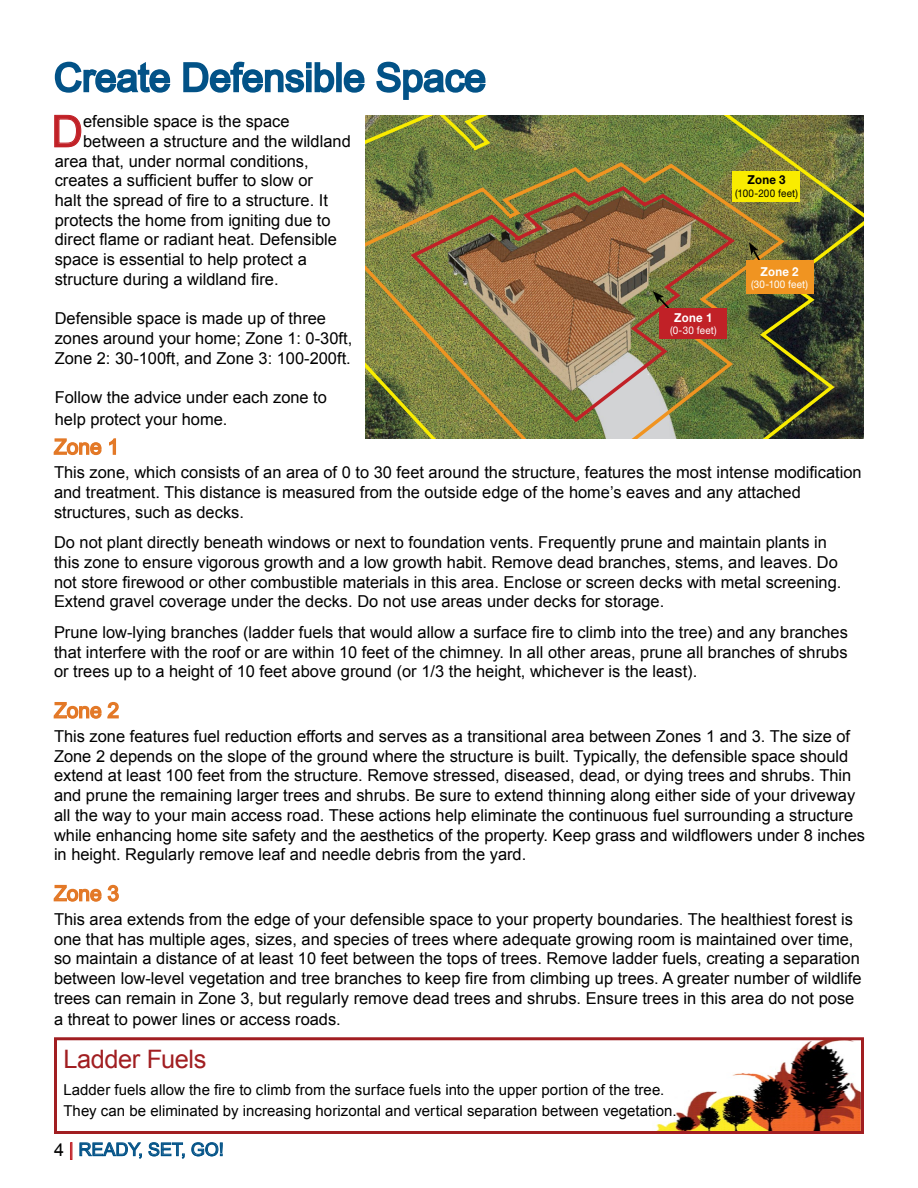
<style>
.page{position:relative;width:918px;height:1188px;background:#fff}
.page>*{position:absolute;margin:0;border:0;box-sizing:border-box;transform-origin:0 0}
.t1{font:43.95px "Arial";color:#c12127}
.t2{font:38.85px "Arial";color:#025287}
.t3{font:25.35px "Arial";letter-spacing:-.02em;color:#a11e21}
.t4{font:20.85px "Arial";color:#e37826}
.t5{font:18px "Arial";color:#025287}
.t6{font:16.5px/19.8px "Arial";color:#000}
.t7{font:15px/21px "Arial";letter-spacing:.005em;color:#000}
.t8{font:700 12.3px "Helvetica Neue LT Std";letter-spacing:.025em;color:#fff;scale:.93 1}
.t9{font:700 12.3px "Helvetica Neue LT Std";color:#000;scale:.93 1}
.t10{font:10.65px "Helvetica Neue LT Std";letter-spacing:.025em;color:#fff;scale:.93 1}
.t11{font:10.65px "Helvetica Neue LT Std";letter-spacing:.02em;color:#000;scale:.93 1}
.s1{color:#000}
.s2{color:#c12127}
</style>
<div class="page">
<img style="left:365px;top:115px;width:499px;height:323px">
<div style="left:733px;top:171px;width:67px;height:30px;background:#f9ec00"></div>
<svg style="left:653px;top:291px;width:19px;height:21px"></svg>
<div style="left:659px;top:308px;width:68px;height:31px;background:#c12127"></div>
<svg style="left:749px;top:242px;width:15px;height:19px"></svg>
<div style="left:746px;top:261px;width:68px;height:33px;background:#f09421"></div>
<img style="left:656px;top:1041px;width:204px;height:89px">
<svg style="left:70px;top:1142px;width:2px;height:18px"></svg>
<svg style="left:79px;top:1142px;width:63px;height:17px"></svg>
<svg style="left:148px;top:1142px;width:37px;height:17px"></svg>
<svg style="left:191px;top:1142px;width:32px;height:15px"></svg>
<svg style="left:54px;top:61px;width:117px;height:32px"></svg>
<svg style="left:183px;top:61px;width:152px;height:32px"></svg>
<div style="left:336px;top:62px;width:6px;height:30px;border:2px solid #025287"></div>
<svg style="left:343px;top:69px;width:22px;height:24px"></svg>
<svg style="left:376px;top:61px;width:110px;height:39px"></svg>
<svg style="left:54px;top:115px;width:28px;height:33px"></svg>
<svg style="left:53px;top:438px;width:63px;height:18px"></svg>
<svg style="left:53px;top:701px;width:66px;height:18px"></svg>
<svg style="left:53px;top:884px;width:66px;height:18px"></svg>
<div style="left:54px;top:1037px;width:810px;height:97px;border:3px solid #a11e21"></div>
<h2 class="t2" style="left:54px;top:51px;width:433px">Create Defensible Space</h2>
<h1 class="t1" style="left:51px;top:101px;width:33px">D</h1>
<p class="t6" style="left:83px;top:111px;width:208px">efensible space is the space</p>
<p class="t6" style="left:83px;top:131px;width:269px">between a structure and the wildland</p>
<p class="t6" style="left:55px;top:151px;width:256px">area that, under normal conditions,</p>
<p class="t6" style="left:55px;top:171px;width:260px">creates a sufficient buffer to slow or</p>
<p class="t6" style="left:55px;top:190px;width:275px">halt the spread of fire to a structure. It</p>
<p class="t6" style="left:55px;top:210px;width:277px">protects the home from igniting due to</p>
<p class="t6" style="left:55px;top:230px;width:284px">direct flame or radiant heat. Defensible</p>
<p class="t6" style="left:55px;top:249px;width:254px">space is essential to help protect a</p>
<p class="t6" style="left:55px;top:269px;width:225px">structure during a wildland fire.</p>
<p class="t6" style="left:55px;top:309px;width:299px">Defensible space is made up of three zones around your home; Zone 1: 0-30ft,<br>Zone 2: 30-100ft, and Zone 3: 100-200ft.</p>
<p class="t6" style="left:55px;top:387px;width:274px;line-height:21.6px">Follow the advice under each zone to help protect your home.</p>
<p class="t4" style="left:54px;top:432px;width:67px">Zone 1</p>
<p class="t6" style="left:54px;top:463px;width:809px">This zone, which consists of an area of 0 to 30 feet around the structure, features the most intense modification and treatment. This distance is measured from the outside edge of the home’s eaves and any attached structures, such as decks.</p>
<p class="t6" style="left:54px;top:532px;width:789px">Do not plant directly beneath windows or next to foundation vents. Frequently prune and maintain plants in this zone to ensure vigorous growth and a low growth habit. Remove dead branches, stems, and leaves. Do not store firewood or other combustible materials in this area. Enclose or screen decks with metal screening.<br>Extend gravel coverage under the decks. Do not use areas under decks for storage.</p>
<p class="t6" style="left:54px;top:622px;width:795px;text-align:justify">Prune low-lying branches (ladder fuels that would allow a surface fire to climb into the tree) and any branches that interfere with the roof or are within 10 feet of the chimney. In all other areas, prune all branches of shrubs or trees up to a height of 10 feet above ground (or 1/3 the height, whichever is the least).</p>
<p class="t4" style="left:54px;top:696px;width:67px">Zone 2</p>
<p class="t6" style="left:54px;top:726px;width:813px">This zone features fuel reduction efforts and serves as a transitional area between Zones 1 and 3. The size of Zone 2 depends on the slope of the ground where the structure is built. Typically, the defensible space should extend at least 100 feet from the structure. Remove stressed, diseased, dead, or dying trees and shrubs. Thin and prune the remaining larger trees and shrubs. Be sure to extend thinning along either side of your driveway all the way to your main access road. These actions help eliminate the continuous fuel surrounding a structure while enhancing home site safety and the aesthetics of the property. Keep grass and wildflowers under 8 inches in height. Regularly remove leaf and needle debris from the yard.</p>
<p class="t4" style="left:54px;top:879px;width:67px">Zone 3</p>
<p class="t6" style="left:54px;top:909px;width:809px">This area extends from the edge of your defensible space to your property boundaries. The healthiest forest is one that has multiple ages, sizes, and species of trees where adequate growing room is maintained over time, so maintain a distance of at least 10 feet between the tops of trees. Remove ladder fuels, creating a separation between low-level vegetation and tree branches to keep fire from climbing up trees. A greater number of wildlife trees can remain in Zone 3, but regularly remove dead trees and shrubs. Ensure trees in this area do not pose</p>
<p class="t6" style="left:54px;top:1010px;width:288px">a threat to power lines or access roads.</p>
<h3 class="t3" style="left:63px;top:1042px;width:145px">Ladder Fuels</h3>
<p class="t7" style="left:63px;top:1079px;width:615px">Ladder fuels allow the fire to climb from the surface fuels into the upper portion of the tree.<br>They can be eliminated by increasing horizontal and vertical separation between vegetation.</p>
<p class="t9" style="left:747px;top:172px;width:43px">Zone 3</p>
<p class="t11" style="left:735px;top:187px;width:69px">(100-200 feet)</p>
<p class="t8" style="left:760px;top:264px;width:43px">Zone 2</p>
<p class="t10" style="left:751px;top:278px;width:63px">(30-100 feet)</p>
<p class="t8" style="left:674px;top:310px;width:43px">Zone 1</p>
<p class="t10" style="left:670px;top:324px;width:52px">(0-30 feet)</p>
<p class="t5" style="left:54px;top:1137px;width:171px"><span class="s1">4</span> <span class="s2">|</span> READY, SET, GO!</p>
</div>
